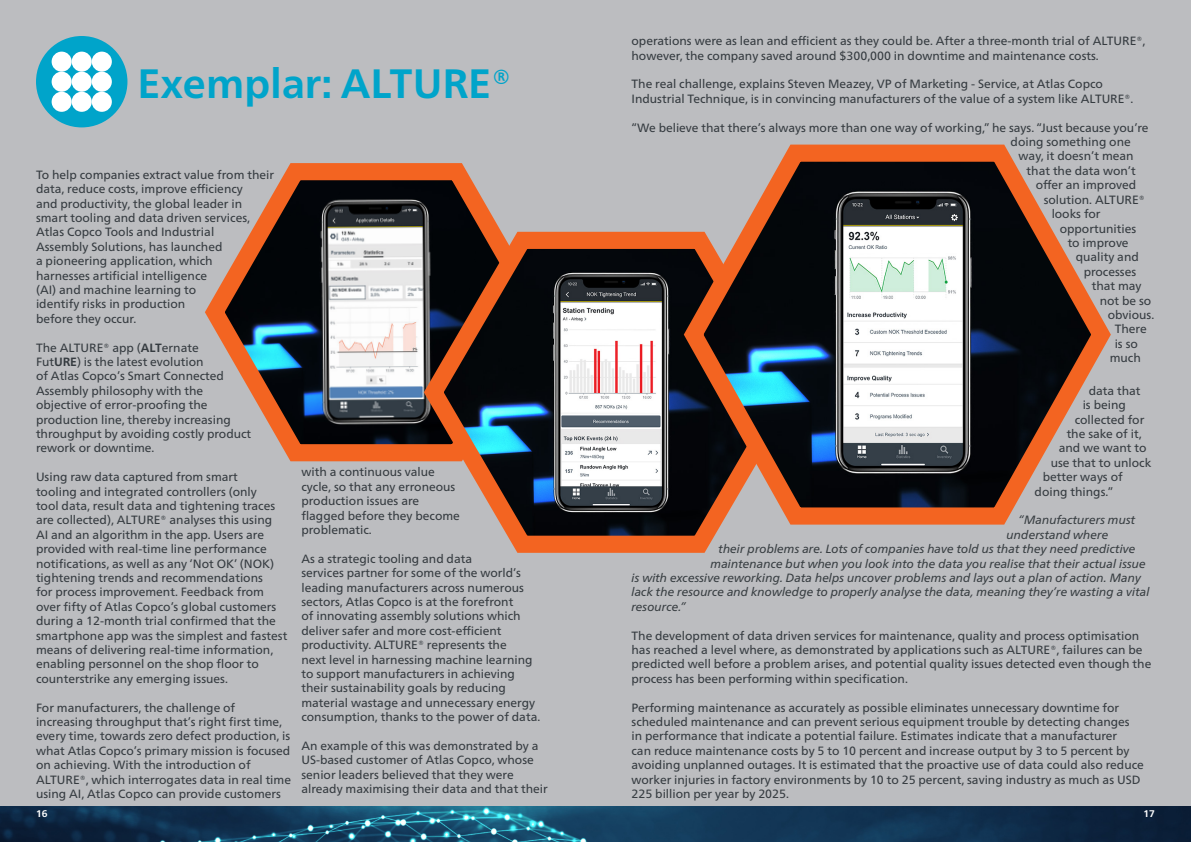
<style>
.page{position:relative;width:1191px;height:842px;background:#fff}
.page>*{position:absolute;margin:0;border:0;box-sizing:border-box;transform-origin:0 0}
.TOC_Marker{font:700 41px "Neue Frutiger World";color:#00a4ca}
.General_text{font:12px/14.4px "Neue Frutiger World";color:#353b40}
.General_text-2{font:italic 12px "Neue Frutiger World";color:#373d41}
.t1{font:700 9.7px "Neue Frutiger World";color:#fff}
.s1{font-weight:700}
</style>
<div class="page">
<img style="left:0;top:806px;width:1191px;height:36px">
<div style="left:0;top:0;width:1191px;height:805px;background:#bcbdc0"></div>
<div style="left:36px;top:36px;width:91px;height:91px;background:#00a4ca;border-radius:50%"></div>
<div style="left:52px;top:52px;width:20px;height:20px;background:#fff;border-radius:50%"></div>
<div style="left:72px;top:52px;width:20px;height:20px;background:#fff;border-radius:50%"></div>
<div style="left:52px;top:72px;width:20px;height:20px;background:#fff;border-radius:50%"></div>
<div style="left:72px;top:72px;width:20px;height:20px;background:#fff;border-radius:50%"></div>
<div style="left:92px;top:52px;width:20px;height:20px;background:#fff;border-radius:50%"></div>
<div style="left:92px;top:72px;width:20px;height:20px;background:#fff;border-radius:50%"></div>
<div style="left:52px;top:92px;width:20px;height:20px;background:#fff;border-radius:50%"></div>
<div style="left:72px;top:92px;width:20px;height:20px;background:#fff;border-radius:50%"></div>
<div style="left:92px;top:92px;width:20px;height:20px;background:#fff;border-radius:50%"></div>
<svg style="left:205px;top:163px;width:288px;height:299px"></svg>
<svg style="left:414px;top:217px;width:302px;height:336px;background:#7a6a64"></svg>
<svg style="left:674px;top:144px;width:437px;height:389px"></svg>
<p class="TOC_Marker" style="left:137px;top:47px;width:375px">Exemplar: ALTURE®</p>
<p class="General_text" style="left:36px;top:168px;width:240px">To help companies extract value from their data, reduce costs, improve efficiency<br>and productivity, the global leader in smart tooling and data driven services, Atlas Copco Tools and Industrial<br>Assembly Solutions, has launched<br>a pioneering application, which<br>harnesses artificial intelligence<br>(AI) and machine learning to<br>identify risks in production<br>before they occur.</p>
<p class="General_text" style="left:36px;top:340px;width:217px">The ALTURE® app (<span class="s1">ALT</span>ernate<br>Fut<span class="s1">URE</span>) is the latest evolution<br>of Atlas Copco’s Smart Connected<br>Assembly philosophy with the objective of error-proofing the production line, thereby increasing throughput by avoiding costly product rework or downtime.</p>
<p class="General_text" style="left:36px;top:470px;width:253px">Using raw data captured from smart<br>tooling and integrated controllers (only<br>tool data, result data and tightening traces are collected), ALTURE® analyses this using AI and an algorithm in the app. Users are provided with real-time line performance notifications, as well as any ‘Not OK’ (NOK) tightening trends and recommendations<br>for process improvement. Feedback from over fifty of Atlas Copco’s global customers during a 12-month trial confirmed that the smartphone app was the simplest and fastest means of delivering real-time information, enabling personnel on the shop floor to counterstrike any emerging issues.</p>
<p class="General_text" style="left:36px;top:700px;width:256px">For manufacturers, the challenge of increasing throughput that’s right first time, every time, towards zero defect production, is what Atlas Copco’s primary mission is focused on achieving. With the introduction of ALTURE®, which interrogates data in real time using AI, Atlas Copco can provide customers</p>
<p class="General_text" style="left:301px;top:465px;width:160px">with a continuous value cycle, so that any erroneous production issues are flagged before they become problematic.</p>
<p class="General_text" style="left:301px;top:552px;width:240px">As a strategic tooling and data<br>services partner for some of the world’s leading manufacturers across numerous sectors, Atlas Copco is at the forefront<br>of innovating assembly solutions which deliver safer and more cost-efficient productivity. ALTURE® represents the<br>next level in harnessing machine learning to support manufacturers in achieving their sustainability goals by reducing material wastage and unnecessary energy consumption, thanks to the power of data.</p>
<p class="General_text" style="left:301px;top:739px;width:248px">An example of this was demonstrated by a US-based customer of Atlas Copco, whose senior leaders believed that they were already maximising their data and that their</p>
<p class="General_text" style="left:631px;top:34px;width:515px">operations were as lean and efficient as they could be. After a three-month trial of ALTURE®, however, the company saved around $300,000 in downtime and maintenance costs.</p>
<p class="General_text" style="left:631px;top:77px;width:503px">The real challenge, explains Steven Meazey, VP of Marketing - Service, at Atlas Copco<br>Industrial Technique, is in convincing manufacturers of the value of a system like ALTURE®.</p>
<p class="General_text" style="left:631px;top:121px;width:518px">“We believe that there’s always more than one way of working,” he says. “Just because you’re</p>
<p class="General_text" style="left:1010px;top:135px;width:122px">doing something one</p>
<p class="General_text" style="left:1018px;top:149px;width:116px">way, it doesn’t mean</p>
<p class="General_text" style="left:1026px;top:164px;width:111px">that the data won’t</p>
<p class="General_text" style="left:1035px;top:178px;width:102px">offer an improved</p>
<p class="General_text" style="left:1043px;top:193px;width:103px">solution. ALTURE®</p>
<p class="General_text" style="left:1051px;top:207px;width:50px">looks for</p>
<p class="General_text" style="left:1059px;top:221px;width:78px">opportunities</p>
<p class="General_text" style="left:1067px;top:236px;width:62px">to improve</p>
<p class="General_text" style="left:1075px;top:250px;width:65px">quality and</p>
<p class="General_text" style="left:1083px;top:265px;width:54px">processes</p>
<p class="General_text" style="left:1091px;top:279px;width:51px">that may</p>
<p class="General_text" style="left:1099px;top:293px;width:53px">not be so</p>
<p class="General_text" style="left:1107px;top:308px;width:48px">obvious.</p>
<p class="General_text" style="left:1114px;top:322px;width:34px">There</p>
<p class="General_text" style="left:1114px;top:337px;width:25px">is so</p>
<p class="General_text" style="left:1109px;top:351px;width:33px">much</p>
<p class="General_text" style="left:1088px;top:384px;width:53px">data that</p>
<p class="General_text" style="left:1082px;top:398px;width:45px">is being</p>
<p class="General_text" style="left:1074px;top:412px;width:71px">collected for</p>
<p class="General_text" style="left:1066px;top:427px;width:76px">the sake of it,</p>
<p class="General_text" style="left:1058px;top:441px;width:89px">and we want to</p>
<p class="General_text" style="left:1050px;top:456px;width:102px">use that to unlock</p>
<p class="General_text" style="left:1042px;top:470px;width:82px">better ways of</p>
<p class="General_text" style="left:1034px;top:484px;width:80px">doing things.”</p>
<p class="General_text-2" style="left:1018px;top:511px;width:118px">“Manufacturers must</p>
<p class="General_text-2" style="left:1006px;top:525px;width:103px">understand where</p>
<p class="General_text-2" style="left:718px;top:540px;width:418px">their problems are. Lots of companies have told us that they need predictive</p>
<p class="General_text-2" style="left:710px;top:554px;width:437px">maintenance but when you look into the data you realise that their actual issue</p>
<p class="General_text-2" style="left:631px;top:568px;width:511px">is with excessive reworking. Data helps uncover problems and lays out a plan of action. Many</p>
<p class="General_text-2" style="left:631px;top:583px;width:519px">lack the resource and knowledge to properly analyse the data, meaning they’re wasting a vital</p>
<p class="General_text-2" style="left:631px;top:597px;width:56px">resource.”</p>
<p class="General_text" style="left:631px;top:628px;width:521px">The development of data driven services for maintenance, quality and process optimisation has reached a level where, as demonstrated by applications such as ALTURE®, failures can be predicted well before a problem arises, and potential quality issues detected even though the process has been performing within specification.</p>
<p class="General_text" style="left:631px;top:700px;width:514px">Performing maintenance as accurately as possible eliminates unnecessary downtime for scheduled maintenance and can prevent serious equipment trouble by detecting changes<br>in performance that indicate a potential failure. Estimates indicate that a manufacturer<br>can reduce maintenance costs by 5 to 10 percent and increase output by 3 to 5 percent by avoiding unplanned outages. It is estimated that the proactive use of data could also reduce worker injuries in factory environments by 10 to 25 percent, saving industry as much as USD 225 billion per year by 2025.</p>
<p class="t1" style="left:36px;top:804px;width:13px">16</p>
<p class="t1" style="left:1143px;top:804px;width:13px">17</p>
</div>
